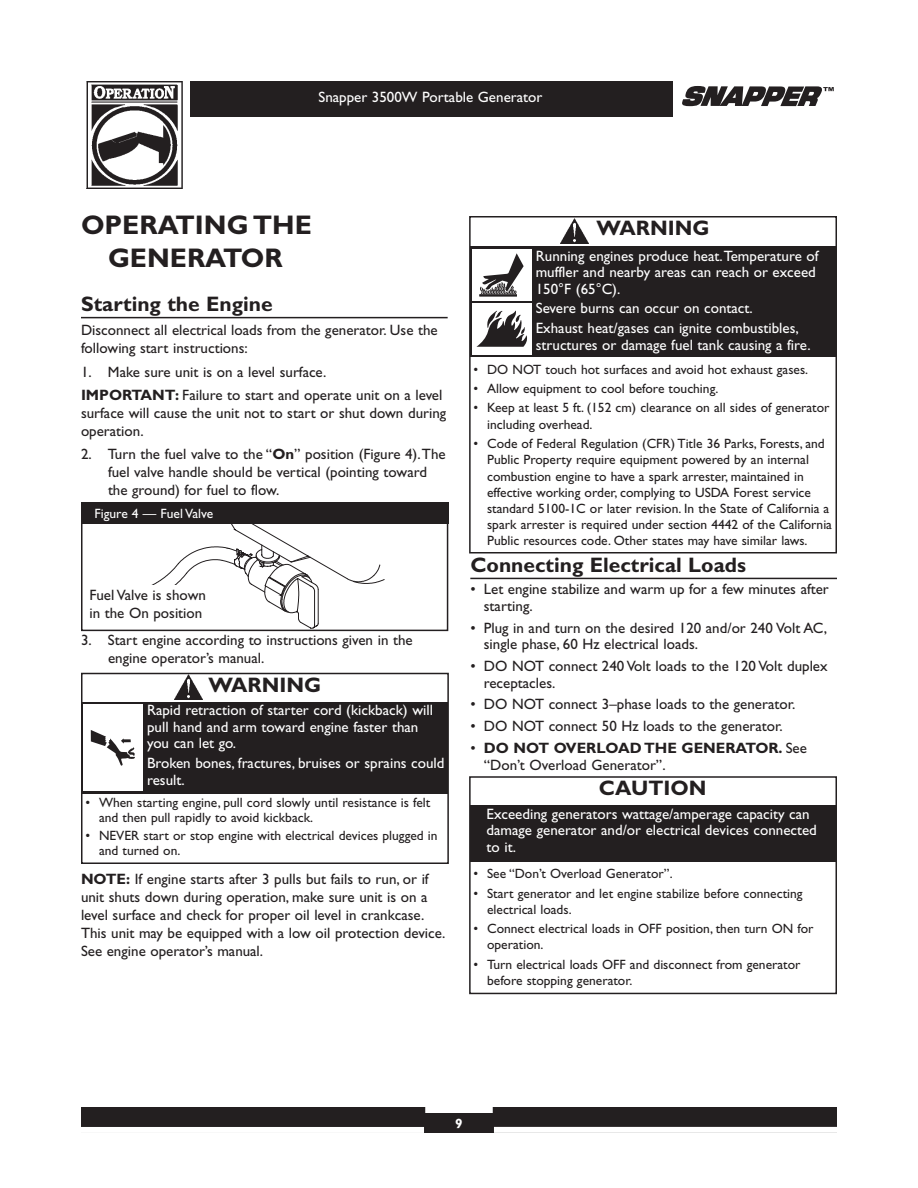
<style>
.page{position:relative;width:918px;height:1188px;background:#fff}
.page>*{position:absolute;margin:0;border:0;box-sizing:border-box;transform-origin:0 0}
.t1{font:700 27px/32.4px "Gill Sans";color:#231f20;text-align:center}
.t2{font:700 21px "Gill Sans";color:#231f20}
.t3{font:15px/18px "Gill Sans";color:#231f20}
.t4{font:15px/16.5px "Gill Sans";color:#fff}
.t5{font:13.5px/16.2px "Gill Sans";color:#231f20}
.t6{font:13.5px "Gill Sans";color:#fff}
.t7{font:700 13.5px "Gill Sans";color:#fff}
.s1{font-weight:700}
</style>
<div class="page">
<div style="left:81px;top:1107px;width:756px;height:26px;background:#231f20"></div>
<div style="left:425px;top:1107px;width:68px;height:6px;background:#fff"></div>
<div style="left:494px;top:1127px;width:343px;height:6px;background:#fff"></div>
<div style="left:81px;top:1127px;width:343px;height:6px;background:#fff"></div>
<img style="left:86px;top:81px;width:97px;height:108px">
<div style="left:191px;top:81px;width:482px;height:36px;background:#231f20"></div>
<svg style="left:682px;top:86px;width:152px;height:20px"></svg>
<hr style="left:81px;top:317px;width:367px;height:1px;background:#231f20">
<hr style="left:470px;top:578px;width:367px;height:1px;background:#231f20">
<svg style="left:151px;top:524px;width:234px;height:104px"></svg>
<div style="left:81px;top:518px;width:367px;height:113px;border:2px solid #231f20"></div>
<div style="left:89px;top:585px;width:124px;height:41px;background:#fff"></div>
<div style="left:81px;top:503px;width:367px;height:21px;background:#231f20"></div>
<div style="left:302px;top:526px;width:68px;height:20px;background:#fff"></div>
<div style="left:469px;top:776px;width:368px;height:218px;border:2px solid #231f20"></div>
<div style="left:470px;top:805px;width:366px;height:56px;background:#231f20"></div>
<div style="left:81px;top:673px;width:368px;height:191px;border:2px solid #231f20"></div>
<div style="left:83px;top:702px;width:365px;height:91px;background:#231f20"></div>
<img style="left:175px;top:675px;width:28px;height:24px">
<div style="left:83px;top:704px;width:60px;height:87px;background:#fff"></div>
<svg style="left:91px;top:730px;width:44px;height:36px"></svg>
<div style="left:469px;top:216px;width:368px;height:338px;border:2px solid #231f20"></div>
<div style="left:470px;top:247px;width:366px;height:110px;background:#231f20"></div>
<img style="left:561px;top:219px;width:28px;height:24px">
<div style="left:472px;top:249px;width:59px;height:52px;background:#fff"></div>
<svg style="left:480px;top:253px;width:44px;height:41px"></svg>
<div style="left:480px;top:295px;width:37px;height:1px;border:1px solid #231f20"></div>
<div style="left:472px;top:303px;width:59px;height:52px;background:#fff"></div>
<svg style="left:476px;top:311px;width:51px;height:36px"></svg>
<p class="t4" style="left:319px;top:91px;width:225px">Snapper 3500W Portable Generator</p>
<h1 class="t1" style="left:81px;top:212px;width:232px">OPERATING THE<br>GENERATOR</h1>
<h2 class="t2" style="left:81px;top:297px;width:193px">Starting the Engine</h2>
<p class="t3" style="left:81px;top:323px;width:358px">Disconnect all electrical loads from the generator. Use the following start instructions:</p>
<p class="t3" style="left:81px;top:361px;width:363px;line-height:23.4px">1. Make sure unit is on a level surface.<br><span class="s1">IMPORTANT:</span> Failure to start and operate unit on a level</p>
<p class="t3" style="left:81px;top:406px;width:367px">surface will cause the unit not to start or shut down during operation.</p>
<p class="t3" style="left:108px;top:447px;width:339px;text-indent:-27px">2. Turn the fuel valve to the “<span class="s1">On</span>” position (Figure 4).The fuel valve handle should be vertical (pointing toward the ground) for fuel to flow.</p>
<p class="t6" style="left:94px;top:509px;width:120px">Figure 4 — Fuel Valve</p>
<p class="t3" style="left:89px;top:588px;width:118px">Fuel Valve is shown in the On position</p>
<p class="t3" style="left:108px;top:632px;width:306px;text-indent:-27px">3. Start engine according to instructions given in the engine operator’s manual.</p>
<h2 class="t2" style="left:208px;top:677px;width:114px">WARNING</h2>
<p class="t4" style="left:147px;top:704px;width:287px">Rapid retraction of starter cord (kickback) will pull hand and arm toward engine faster than you can let go.</p>
<p class="t4" style="left:147px;top:756px;width:299px">Broken bones, fractures, bruises or sprains could result.</p>
<p class="t5" style="left:99px;top:797px;width:333px;line-height:15px;text-indent:-14px">• When starting engine, pull cord slowly until resistance is felt and then pull rapidly to avoid kickback.</p>
<p class="t5" style="left:99px;top:830px;width:340px;line-height:15px;text-indent:-14px">• NEVER start or stop engine with electrical devices plugged in and turned on.</p>
<p class="t3" style="left:81px;top:872px;width:366px"><span class="s1">NOTE:</span> If engine starts after 3 pulls but fails to run, or if unit shuts down during operation, make sure unit is on a level surface and check for proper oil level in crankcase.<br>This unit may be equipped with a low oil protection device.<br>See engine operator’s manual.</p>
<h2 class="t2" style="left:597px;top:221px;width:114px">WARNING</h2>
<p class="t4" style="left:536px;top:249px;width:284px">Running engines produce heat.Temperature of muffler and nearby areas can reach or exceed<br>150°F (65°C).</p>
<p class="t4" style="left:536px;top:300px;width:264px;line-height:19.8px">Severe burns can occur on contact.<br>Exhaust heat/gases can ignite combustibles,</p>
<p class="t4" style="left:536px;top:338px;width:276px">structures or damage fuel tank causing a fire.</p>
<p class="t5" style="left:474px;top:362px;width:336px">• DO NOT touch hot surfaces and avoid hot exhaust gases.</p>
<p class="t5" style="left:474px;top:382px;width:246px">• Allow equipment to cool before touching.</p>
<p class="t5" style="left:487px;top:401px;width:344px;text-indent:-14px">• Keep at least 5 ft. (152 cm) clearance on all sides of generator including overhead.</p>
<p class="t5" style="left:487px;top:437px;width:346px;text-indent:-14px">• Code of Federal Regulation (CFR) Title 36 Parks, Forests, and Public Property require equipment powered by an internal combustion engine to have a spark arrester, maintained in effective working order, complying to USDA Forest service standard 5100-1C or later revision. In the State of California a spark arrester is required under section 4442 of the California Public resources code. Other states may have similar laws.</p>
<h2 class="t2" style="left:470px;top:558px;width:277px">Connecting Electrical Loads</h2>
<p class="t3" style="left:484px;top:583px;width:347px;line-height:16.5px;text-indent:-14px">• Let engine stabilize and warm up for a few minutes after starting.</p>
<p class="t3" style="left:484px;top:621px;width:345px;line-height:16.5px;text-indent:-14px">• Plug in and turn on the desired 120 and/or 240 Volt AC, single phase, 60 Hz electrical loads.</p>
<p class="t3" style="left:484px;top:659px;width:345px;line-height:16.5px;text-indent:-14px">• DO NOT connect 240 Volt loads to the 120 Volt duplex receptacles.</p>
<p class="t3" style="left:470px;top:697px;width:327px">• DO NOT connect 3–phase loads to the generator.</p>
<p class="t3" style="left:470px;top:719px;width:314px">• DO NOT connect 50 Hz loads to the generator.</p>
<p class="t3" style="left:484px;top:742px;width:325px;line-height:16.5px;text-indent:-14px">• <span class="s1">DO NOT OVERLOAD THE GENERATOR.</span> See “Don’t Overload Generator”.</p>
<h2 class="t2" style="left:599px;top:781px;width:109px">CAUTION</h2>
<p class="t4" style="left:487px;top:807px;width:332px">Exceeding generators wattage/amperage capacity can damage generator and/or electrical devices connected to it.</p>
<p class="t5" style="left:474px;top:867px;width:201px">• See “Don’t Overload Generator”.</p>
<p class="t5" style="left:487px;top:886px;width:317px;text-indent:-14px">• Start generator and let engine stabilize before connecting electrical loads.</p>
<p class="t5" style="left:487px;top:922px;width:328px;text-indent:-14px">• Connect electrical loads in OFF position, then turn ON for operation.</p>
<p class="t5" style="left:487px;top:958px;width:315px;text-indent:-14px">• Turn electrical loads OFF and disconnect from generator before stopping generator.</p>
<p class="t7" style="left:455px;top:1119px;width:9px">9</p>
</div>
